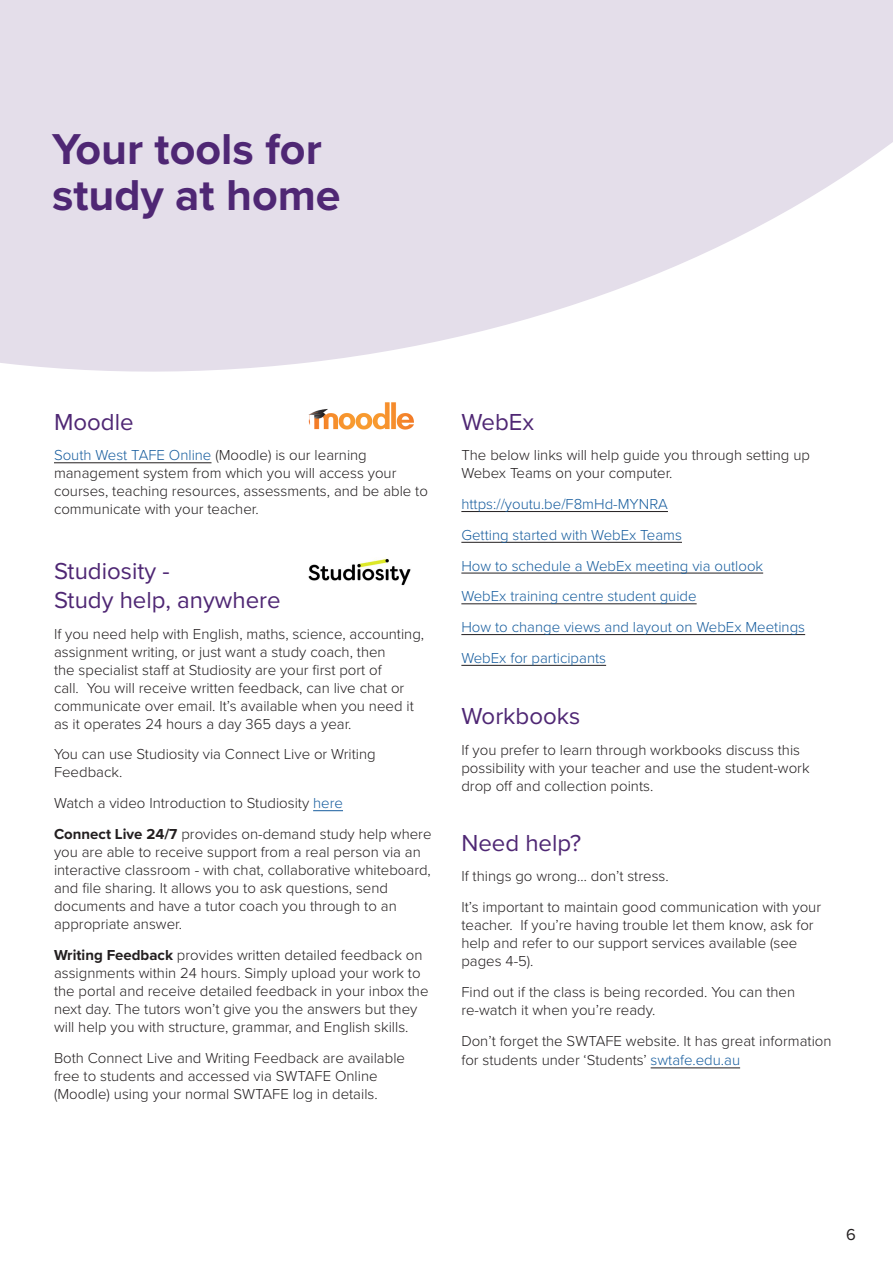
<style>
.page{position:relative;width:893px;height:1263px;background:#fff}
.page>*{position:absolute;margin:0;border:0;box-sizing:border-box;transform-origin:0 0}
.t1{font:700 44.85px/45.8px "Proxima Nova";color:#4f2774}
.t2{font:24px/28.8px "Proxima Nova";color:#4f2774}
.t3{font:16.5px "Proxima Nova";color:#231f20}
.t4{font:300 15px/18px "Proxima Nova";color:#231f20}
.t5{font:300 15px "Proxima Nova";color:#175d9e}
.s1{color:#175d9e}
.s2{font-weight:700}
</style>
<div class="page">
<img style="left:308px;top:422px;width:106px;height:8px">
<svg style="left:0;top:0;width:893px;height:422px;fill:#e4deea"></svg>
<hr style="left:54px;top:462px;width:157px;height:1px;background:#231f20">
<hr style="left:313px;top:810px;width:30px;height:1px;background:#175d9e">
<hr style="left:461px;top:511px;width:207px;height:1px;background:#231f20">
<hr style="left:461px;top:542px;width:221px;height:1px;background:#231f20">
<hr style="left:461px;top:573px;width:302px;height:1px;background:#231f20">
<hr style="left:461px;top:603px;width:236px;height:1px;background:#231f20">
<hr style="left:461px;top:634px;width:344px;height:1px;background:#231f20">
<hr style="left:461px;top:665px;width:145px;height:1px;background:#231f20">
<hr style="left:651px;top:1067px;width:89px;height:1px;background:#231f20">
<img style="left:308px;top:558px;width:103px;height:28px">
<p class="t1" style="left:52px;top:126px;width:290px">Your tools for study at home</p>
<p class="t2" style="left:54px;top:406px;width:81px">Moodle</p>
<p class="t4" style="left:54px;top:445px;width:375px"><span class="s1">South West TAFE Online</span> (Moodle) is our learning management system from which you will access your courses, teaching resources, assessments, and be able to communicate with your teacher.</p>
<p class="t2" style="left:54px;top:556px;width:228px">Studiosity -<br>Study help, anywhere</p>
<p class="t4" style="left:54px;top:624px;width:372px">If you need help with English, maths, science, accounting, assignment writing, or just want a study coach, then<br>the specialist staff at Studiosity are your first port of<br>call. You will receive written feedback, can live chat or communicate over email. It’s available when you need it as it operates 24 hours a day 365 days a year.</p>
<p class="t4" style="left:54px;top:745px;width:323px">You can use Studiosity via Connect Live or Writing<br>Feedback.</p>
<p class="t4" style="left:54px;top:793px;width:290px">Watch a video Introduction to Studiosity <span class="s1">here</span></p>
<p class="t4" style="left:54px;top:824px;width:379px"><span class="s2">Connect Live 24/7</span> provides on-demand study help where you are able to receive support from a real person via an interactive classroom - with chat, collaborative whiteboard, and file sharing. It allows you to ask questions, send documents and have a tutor coach you through to an appropriate answer.</p>
<p class="t4" style="left:54px;top:945px;width:376px"><span class="s2">Writing Feedback</span> provides written detailed feedback on assignments within 24 hours. Simply upload your work to the portal and receive detailed feedback in your inbox the next day. The tutors won’t give you the answers but they will help you with structure, grammar, and English skills.</p>
<p class="t4" style="left:54px;top:1048px;width:353px">Both Connect Live and Writing Feedback are available free to students and accessed via SWTAFE Online (Moodle) using your normal SWTAFE log in details.</p>
<p class="t2" style="left:461px;top:406px;width:74px">WebEx</p>
<p class="t4" style="left:461px;top:445px;width:350px">The below links will help guide you through setting up<br>Webex Teams on your computer.</p>
<p class="t5" style="left:461px;top:493px;width:208px">https://youtu.be/F8mHd-MYNRA</p>
<p class="t5" style="left:461px;top:524px;width:222px">Getting started with WebEx Teams</p>
<p class="t5" style="left:461px;top:554px;width:303px">How to schedule a WebEx meeting via outlook</p>
<p class="t5" style="left:461px;top:585px;width:237px">WebEx training centre student guide</p>
<p class="t5" style="left:461px;top:616px;width:345px">How to change views and layout on WebEx Meetings</p>
<p class="t5" style="left:461px;top:647px;width:146px">WebEx for participants</p>
<p class="t2" style="left:461px;top:701px;width:120px">Workbooks</p>
<p class="t4" style="left:461px;top:740px;width:350px">If you prefer to learn through workbooks discuss this possibility with your teacher and use the student-work drop off and collection points.</p>
<p class="t2" style="left:461px;top:827px;width:121px">Need help?</p>
<p class="t4" style="left:461px;top:866px;width:209px">If things go wrong… don’t stress.</p>
<p class="t4" style="left:461px;top:897px;width:361px">It’s important to maintain good communication with your teacher. If you’re having trouble let them know, ask for help and refer to our support services available (see pages 4-5).</p>
<p class="t4" style="left:461px;top:982px;width:335px">Find out if the class is being recorded. You can then re-watch it when you’re ready.</p>
<p class="t4" style="left:461px;top:1030px;width:372px;line-height:19.8px">Don’t forget the SWTAFE website. It has great information for students under ‘Students’ <span class="s1">swtafe.edu.au</span></p>
<p class="t3" style="left:846px;top:1222px;width:11px">6</p>
</div>
